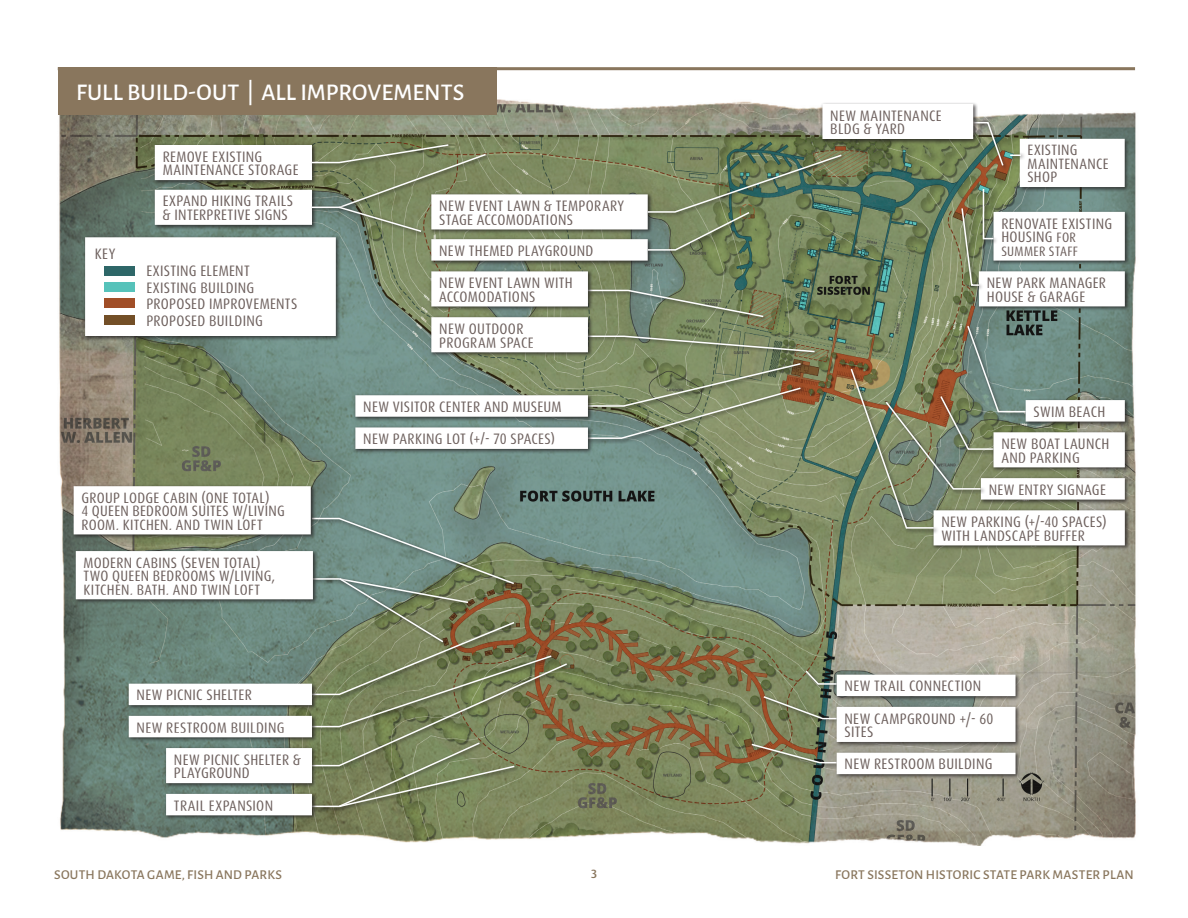
<style>
.page{position:relative;width:1188px;height:918px;background:#fff}
.page>*{position:absolute;margin:0;border:0;box-sizing:border-box;transform-origin:0 0}
.t1{font:500 24px "Alegreya Sans";color:#fff}
.t2{font:condensed 15.15px/13.6px "Dax Pro";letter-spacing:.02em;color:#6d605d}
.t3{font:condensed 15px/13.5px "Dax Pro";letter-spacing:.02em;color:#6d605d}
.t4{font:condensed 13.65px "Dax Pro";letter-spacing:.02em;color:#6d605d}
.t5{font:500 13.5px "Alegreya Sans";letter-spacing:.015em;color:#89765d}
.t6{font:500 12px "Dax Pro";color:#89765d}
.s1{font-size:13.65px}
</style>
<div class="page">
<img style="left:59px;top:91px;width:1077px;height:755px">
<div style="left:83px;top:235px;width:258px;height:106px;background:#231f20;opacity:.75"></div>
<div style="left:87px;top:239px;width:247px;height:95px;background:#fff"></div>
<div style="left:85px;top:237px;width:251px;height:99px;border:3px solid #fff"></div>
<div style="left:104px;top:266px;width:31px;height:10px;background:#2e6768"></div>
<div style="left:104px;top:282px;width:31px;height:10px;background:#56c2ba"></div>
<div style="left:104px;top:299px;width:31px;height:9px;background:#a14e27"></div>
<div style="left:104px;top:315px;width:31px;height:9px;background:#734f27"></div>
<div style="left:337px;top:764px;width:182px;height:48px;background:#231f20;opacity:.75"></div>
<svg style="left:310px;top:517px;width:259px;height:291px"></svg>
<div style="left:966px;top:324px;width:65px;height:93px;background:#231f20;opacity:.75"></div>
<div style="left:750px;top:742px;width:91px;height:26px;background:#231f20;opacity:.75"></div>
<svg style="left:750px;top:743px;width:88px;height:21px"></svg>
<div style="left:762px;top:695px;width:80px;height:29px;background:#231f20;opacity:.75"></div>
<svg style="left:762px;top:695px;width:76px;height:25px"></svg>
<div style="left:804px;top:669px;width:37px;height:21px;background:#231f20;opacity:.75"></div>
<svg style="left:804px;top:669px;width:34px;height:16px"></svg>
<div style="left:992px;top:430px;width:138px;height:42px;background:#231f20;opacity:.75"></div>
<div style="left:996px;top:435px;width:127px;height:30px;background:#fff"></div>
<div style="left:994px;top:432px;width:131px;height:35px;border:5px solid #fff"></div>
<div style="left:835px;top:673px;width:186px;height:28px;background:#231f20;opacity:.75"></div>
<div style="left:839px;top:677px;width:174px;height:17px;background:#fff"></div>
<div style="left:835px;top:705px;width:186px;height:42px;background:#231f20;opacity:.75"></div>
<div style="left:839px;top:709px;width:174px;height:31px;background:#fff"></div>
<div style="left:127px;top:682px;width:190px;height:28px;background:#231f20;opacity:.75"></div>
<div style="left:131px;top:686px;width:179px;height:17px;background:#fff"></div>
<div style="left:164px;top:792px;width:153px;height:29px;background:#231f20;opacity:.75"></div>
<div style="left:168px;top:796px;width:142px;height:17px;background:#fff"></div>
<div style="left:164px;top:746px;width:153px;height:42px;background:#231f20;opacity:.75"></div>
<div style="left:168px;top:750px;width:142px;height:31px;background:#fff"></div>
<div style="left:127px;top:714px;width:190px;height:29px;background:#231f20;opacity:.75"></div>
<div style="left:131px;top:718px;width:179px;height:17px;background:#fff"></div>
<div style="left:835px;top:751px;width:186px;height:28px;background:#231f20;opacity:.75"></div>
<div style="left:839px;top:755px;width:174px;height:17px;background:#fff"></div>
<div style="left:1024px;top:398px;width:106px;height:29px;background:#231f20;opacity:.75"></div>
<div style="left:1028px;top:402px;width:95px;height:17px;background:#fff"></div>
<div style="left:1026px;top:400px;width:99px;height:22px;border:5px solid #fff"></div>
<div style="left:586px;top:288px;width:182px;height:34px;background:#231f20;opacity:.75"></div>
<svg style="left:586px;top:289px;width:179px;height:29px"></svg>
<div style="left:586px;top:334px;width:233px;height:23px;background:#231f20;opacity:.75"></div>
<svg style="left:593px;top:335px;width:223px;height:18px"></svg>
<div style="left:586px;top:361px;width:219px;height:51px;background:#231f20;opacity:.75"></div>
<div style="left:586px;top:386px;width:219px;height:58px;background:#231f20;opacity:.75"></div>
<svg style="left:586px;top:362px;width:216px;height:78px"></svg>
<div style="left:353px;top:426px;width:240px;height:28px;background:#231f20;opacity:.75"></div>
<div style="left:358px;top:430px;width:228px;height:17px;background:#fff"></div>
<div style="left:355px;top:427px;width:233px;height:22px;border:5px solid #fff"></div>
<div style="left:353px;top:393px;width:240px;height:29px;background:#231f20;opacity:.75"></div>
<div style="left:358px;top:398px;width:228px;height:16px;background:#fff"></div>
<div style="left:355px;top:395px;width:233px;height:22px;border:5px solid #fff"></div>
<div style="left:429px;top:315px;width:164px;height:42px;background:#231f20;opacity:.75"></div>
<div style="left:434px;top:319px;width:152px;height:31px;background:#fff"></div>
<div style="left:429px;top:269px;width:164px;height:43px;background:#231f20;opacity:.75"></div>
<div style="left:434px;top:274px;width:152px;height:30px;background:#fff"></div>
<div style="left:153px;top:143px;width:164px;height:42px;background:#231f20;opacity:.75"></div>
<div style="left:157px;top:147px;width:153px;height:31px;background:#fff"></div>
<div style="left:153px;top:188px;width:164px;height:42px;background:#231f20;opacity:.75"></div>
<div style="left:157px;top:192px;width:153px;height:31px;background:#fff"></div>
<div style="left:992px;top:210px;width:138px;height:56px;background:#231f20;opacity:.75"></div>
<div style="left:996px;top:214px;width:127px;height:44px;background:#fff"></div>
<div style="left:977px;top:269px;width:153px;height:43px;background:#231f20;opacity:.75"></div>
<div style="left:981px;top:274px;width:142px;height:30px;background:#fff"></div>
<div style="left:429px;top:192px;width:224px;height:43px;background:#231f20;opacity:.75"></div>
<div style="left:434px;top:197px;width:211px;height:30px;background:#fff"></div>
<div style="left:429px;top:237px;width:224px;height:29px;background:#231f20;opacity:.75"></div>
<div style="left:434px;top:241px;width:211px;height:17px;background:#fff"></div>
<div style="left:431px;top:239px;width:217px;height:22px;border:5px solid #fff"></div>
<div style="left:971px;top:120px;width:37px;height:50px;background:#231f20;opacity:.75"></div>
<div style="left:821px;top:102px;width:157px;height:42px;background:#231f20;opacity:.75"></div>
<div style="left:825px;top:106px;width:146px;height:31px;background:#fff"></div>
<div style="left:932px;top:508px;width:198px;height:43px;background:#231f20;opacity:.75"></div>
<div style="left:936px;top:513px;width:187px;height:30px;background:#fff"></div>
<div style="left:981px;top:187px;width:18px;height:57px;background:#231f20;opacity:.75"></div>
<div style="left:959px;top:206px;width:25px;height:85px;background:#231f20;opacity:.75"></div>
<svg style="left:960px;top:187px;width:35px;height:100px"></svg>
<div style="left:979px;top:476px;width:151px;height:29px;background:#231f20;opacity:.75"></div>
<div style="left:983px;top:480px;width:140px;height:17px;background:#fff"></div>
<div style="left:981px;top:478px;width:144px;height:22px;border:5px solid #fff"></div>
<div style="left:849px;top:367px;width:90px;height:167px;background:#231f20;opacity:.75"></div>
<svg style="left:849px;top:324px;width:178px;height:205px"></svg>
<div style="left:646px;top:211px;width:108px;height:44px;background:#231f20;opacity:.75"></div>
<svg style="left:646px;top:153px;width:197px;height:98px"></svg>
<div style="left:310px;top:142px;width:143px;height:26px;background:#231f20;opacity:.75"></div>
<div style="left:310px;top:205px;width:116px;height:32px;background:#231f20;opacity:.75"></div>
<svg style="left:310px;top:143px;width:178px;height:90px"></svg>
<hr style="left:58px;top:67px;width:1077px;height:3px;background:#89765d">
<div style="left:58px;top:67px;width:438px;height:48px;background:#89765d"></div>
<div style="left:1018px;top:137px;width:112px;height:55px;background:#231f20;opacity:.75"></div>
<div style="left:1022px;top:141px;width:100px;height:44px;background:#fff"></div>
<div style="left:1008px;top:153px;width:18px;height:8px;background:#231f20;opacity:.75"></div>
<svg style="left:972px;top:121px;width:49px;height:46px"></svg>
<div style="left:72px;top:484px;width:244px;height:55px;background:#231f20;opacity:.75"></div>
<div style="left:76px;top:488px;width:233px;height:44px;background:#fff"></div>
<div style="left:74px;top:486px;width:237px;height:48px;border:4px solid #fff"></div>
<div style="left:74px;top:549px;width:244px;height:55px;background:#231f20;opacity:.75"></div>
<div style="left:78px;top:553px;width:233px;height:44px;background:#fff"></div>
<h1 class="t1" style="left:76px;top:76px;width:390px">FULL BUILD-OUT | ALL IMPROVEMENTS</h1>
<p class="t2" style="left:95px;top:247px;width:22px">KEY</p>
<p class="t2" style="left:163px;top:150px;width:137px">REMOVE EXISTING<br>MAINTENANCE STORAGE</p>
<p class="t2" style="left:163px;top:194px;width:132px">EXPAND HIKING TRAILS &amp; INTERPRETIVE SIGNS</p>
<p class="t2" style="left:146px;top:262px;width:152px;line-height:16.6px">EXISTING ELEMENT<br>EXISTING BUILDING<br>PROPOSED IMPROVEMENTS<br>PROPOSED BUILDING</p>
<p class="t3" style="left:81px;top:491px;width:205px">GROUP LODGE CABIN (ONE TOTAL)<br>4 QUEEN BEDROOM SUITES W/LIVING<br>ROOM, KITCHEN, AND TWIN LOFT</p>
<p class="t3" style="left:84px;top:556px;width:193px">MODERN CABINS (SEVEN TOTAL)<br>TWO QUEEN BEDROOMS W/LIVING,<br>KITCHEN, BATH, AND TWIN LOFT</p>
<p class="t2" style="left:137px;top:688px;width:117px">NEW PICNIC SHELTER</p>
<p class="t2" style="left:137px;top:721px;width:149px">NEW RESTROOM BUILDING</p>
<p class="t2" style="left:174px;top:753px;width:129px">NEW PICNIC SHELTER &amp;<br>PLAYGROUND</p>
<p class="t2" style="left:174px;top:799px;width:101px">TRAIL EXPANSION</p>
<p class="t2" style="left:439px;top:199px;width:186px">NEW EVENT LAWN &amp; TEMPORARY<br>STAGE ACCOMODATIONS</p>
<p class="t2" style="left:439px;top:244px;width:156px">NEW THEMED PLAYGROUND</p>
<p class="t2" style="left:439px;top:276px;width:135px">NEW EVENT LAWN WITH<br>ACCOMODATIONS</p>
<p class="t2" style="left:439px;top:322px;width:96px">NEW OUTDOOR<br>PROGRAM SPACE</p>
<p class="t2" style="left:363px;top:400px;width:200px">NEW VISITOR CENTER AND MUSEUM</p>
<p class="t2" style="left:363px;top:432px;width:193px">NEW PARKING LOT (+/- 70 SPACES)</p>
<p class="t2" style="left:830px;top:109px;width:113px">NEW MAINTENANCE<br>BLDG &amp; YARD</p>
<p class="t3" style="left:1028px;top:143px;width:82px">EXISTING<br>MAINTENANCE<br>SHOP</p>
<p class="t2" style="left:1001px;top:217px;width:112px">RENOVATE EXISTING<br>HOUSING <span class="s1">FOR</span></p>
<p class="t4" style="left:1001px;top:242px;width:78px">SUMMER STAFF</p>
<p class="t2" style="left:987px;top:276px;width:121px">NEW PARK MANAGER<br>HOUSE &amp; GARAGE</p>
<p class="t2" style="left:1034px;top:405px;width:73px">SWIM BEACH</p>
<p class="t2" style="left:1001px;top:437px;width:110px">NEW BOAT LAUNCH<br>AND PARKING</p>
<p class="t2" style="left:989px;top:483px;width:119px">NEW ENTRY SIGNAGE</p>
<p class="t2" style="left:941px;top:515px;width:167px">NEW PARKING (+/-40 SPACES)<br>WITH LANDSCAPE BUFFER</p>
<p class="t2" style="left:845px;top:670px;width:150px;line-height:32.2px">NEW TRAIL CONNECTION<br>NEW CAMPGROUND +/- 60</p>
<p class="t2" style="left:845px;top:725px;width:30px">SITES</p>
<p class="t2" style="left:845px;top:757px;width:149px">NEW RESTROOM BUILDING</p>
<p class="t5" style="left:54px;top:865px;width:229px">SOUTH DAKOTA GAME, FISH AND PARKS</p>
<p class="t6" style="left:591px;top:866px;width:7px">3</p>
<p class="t5" style="left:835px;top:865px;width:300px">FORT SISSETON HISTORIC STATE PARK MASTER PLAN</p>
</div>
